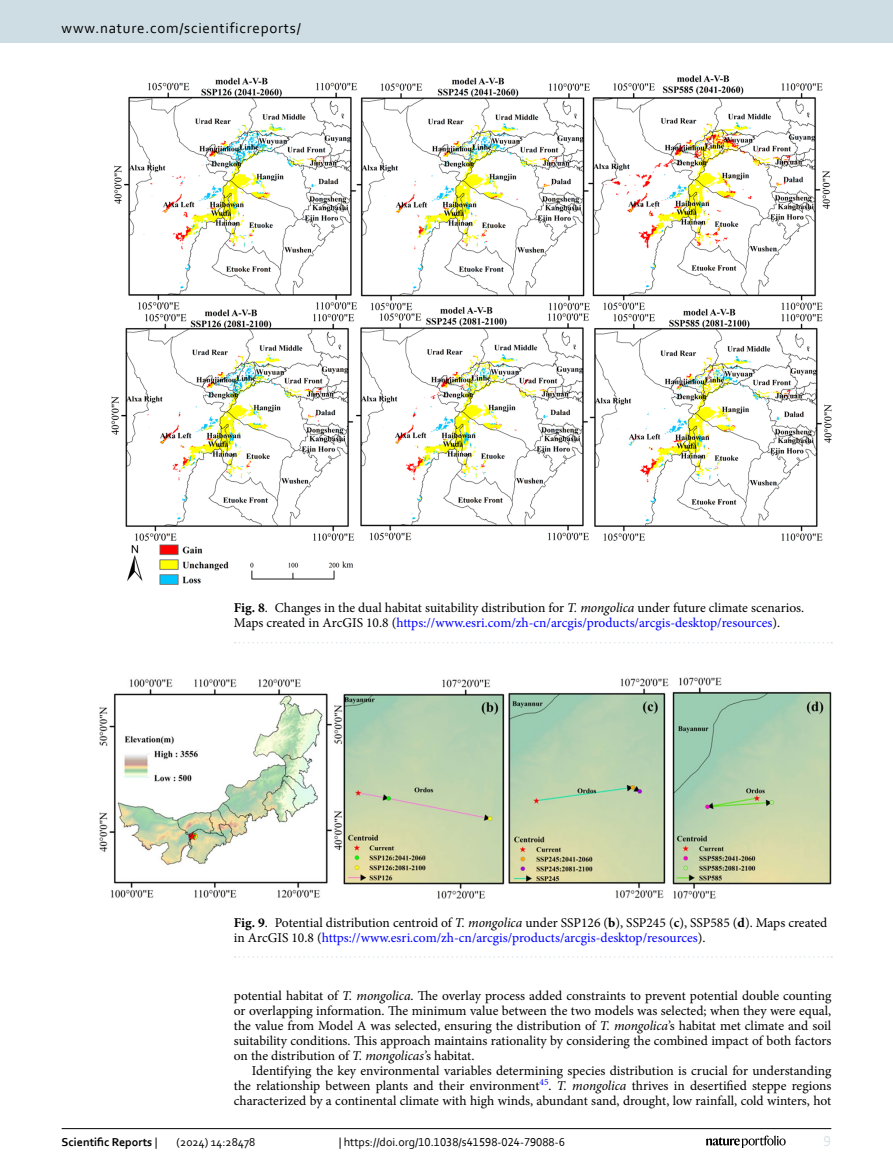
<style>
.page{position:relative;width:893px;height:1174px;background:#fff}
.page>*{position:absolute;margin:0;border:0;box-sizing:border-box;transform-origin:0 0}
.t1{font:15px "Corbel";letter-spacing:.05em;color:#000}
.t2{font:15px "Corbel";color:#d9e4eb}
.Body_Text{font:13.5px/15px "Minion Pro";letter-spacing:-.005em;color:#000;text-align:justify}
.Figure_Caption{font:13.5px/15px "Minion Pro";color:#000}
.Body_Text_Indent{font:13.5px/15px "Minion Pro";color:#000;text-align:justify}
.t3{font:12px "Corbel";color:#000}
.t4{font:700 12px "Corbel";color:#000}
.s1{font-weight:700}
.s2{font-style:italic}
.s3{color:#00f}
.s4{font-weight:400}
</style>
<div class="page">
<img style="left:100px;top:677px;width:731px;height:222px">
<svg style="left:235px;top:956px;width:597px;height:1px"></svg>
<img style="left:111px;top:76px;width:720px;height:508px">
<svg style="left:235px;top:642px;width:597px;height:1px"></svg>
<hr style="left:62px;top:1128px;width:769px;height:1px;background:#000">
<svg style="left:706px;top:1135px;width:80px;height:12px"></svg>
<div style="left:0;top:0;width:893px;height:43px;background:#cedde4"></div>
<p class="t1" style="left:62px;top:18px;width:241px">www.nature.com/scientificreports/</p>
<p class="Figure_Caption" style="left:234px;top:600px;width:572px"><span class="s1">Fig. 8</span>. Changes in the dual habitat suitability distribution for <span class="s2">T. mongolica</span> under future climate scenarios.<br>Maps created in ArcGIS 10.8 (<span class="s3">https://www.esri.com/zh-cn/arcgis/products/arcgis-desktop/resources</span>).</p>
<p class="Figure_Caption" style="left:234px;top:915px;width:595px"><span class="s1">Fig. 9</span>. Potential distribution centroid of <span class="s2">T. mongolica</span> under SSP126 (<span class="s1">b</span>), SSP245 (<span class="s1">c</span>), SSP585 (<span class="s1">d</span>). Maps created in ArcGIS 10.8 (<span class="s3">https://www.esri.com/zh-cn/arcgis/products/arcgis-desktop/resources</span>).</p>
<p class="Body_Text" style="left:234px;top:987px;width:599px">potential habitat of <span class="s2">T. mongolica</span>. The overlay process added constraints to prevent potential double counting or overlapping information. The minimum value between the two models was selected; when they were equal, the value from Model A was selected, ensuring the distribution of <span class="s2">T. mongolica</span>’s habitat met climate and soil suitability conditions. This approach maintains rationality by considering the combined impact of both factors on the distribution of <span class="s2">T. mongolicas’</span>s habitat.</p>
<p class="Body_Text_Indent" style="left:234px;top:1062px;width:599px;text-indent:18px">Identifying the key environmental variables determining species distribution is crucial for understanding the relationship between plants and their environment<sup>45</sup>. <span class="s2">T. mongolica</span> thrives in desertified steppe regions characterized by a continental climate with high winds, abundant sand, drought, low rainfall, cold winters, hot</p>
<p class="t4" style="left:62px;top:1134px;width:97px">Scientific Reports <span class="s4">|</span></p>
<p class="t3" style="left:177px;top:1134px;width:80px">(2024) 14:28478</p>
<p class="t3" style="left:339px;top:1134px;width:228px">| https://doi.org/10.1038/s41598-024-79088-6</p>
<p class="t2" style="left:824px;top:1132px;width:9px">9</p>
</div>
